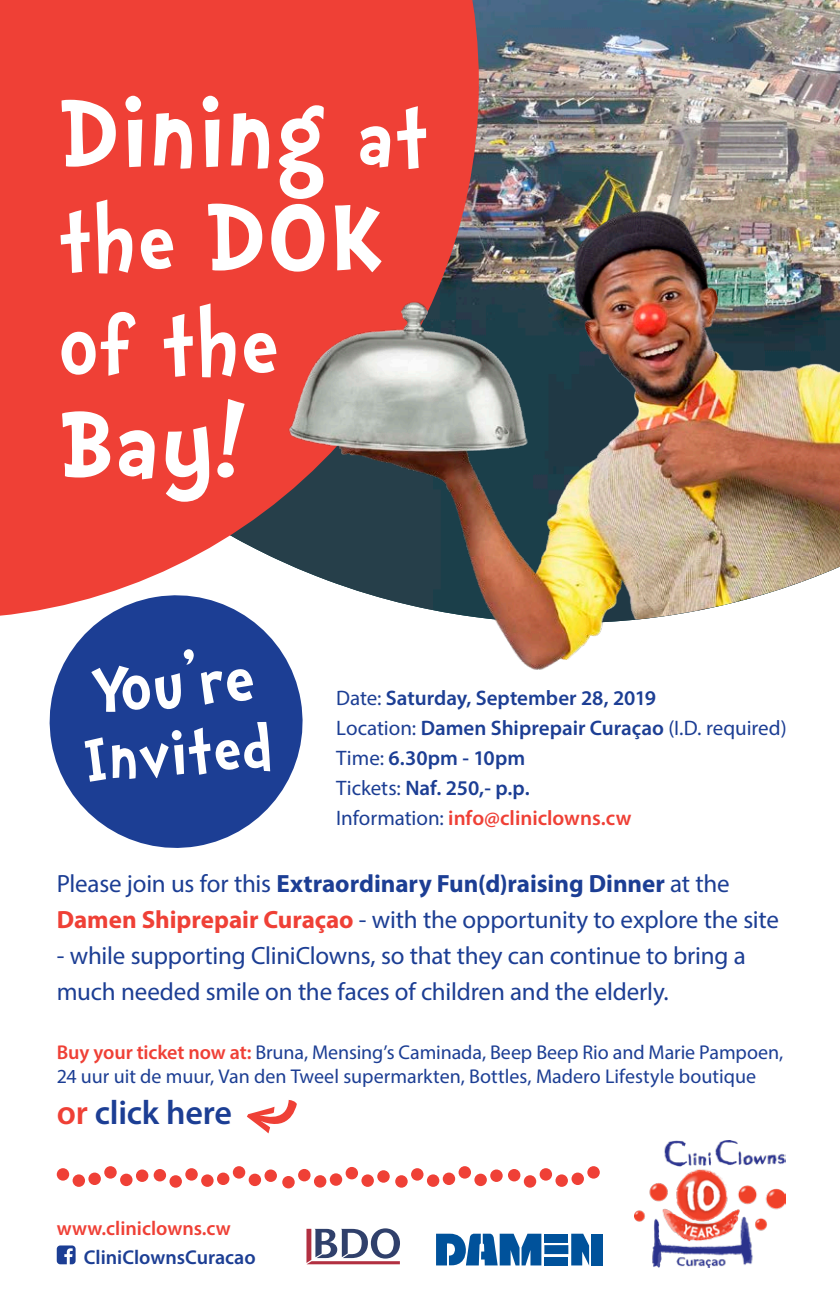
<style>
.page{position:relative;width:840px;height:1304px;background:#fff}
.page>*{position:absolute;margin:0;border:0;box-sizing:border-box;transform-origin:0 0}
.t1{font:700 119.2px "Doctor Soos";color:#fff}
.t2{font:700 100px "Doctor Soos";color:#fff}
.t3{font:700 79.8px "Doctor Soos";color:#fff}
.t4{font:700 74.4px "Doctor Soos";color:#fff}
.t5{font:600 34px "Myriad Pro";letter-spacing:-.01em;color:#1c3e94}
.t6{font:25px/36px "Myriad Pro";letter-spacing:-.01em;color:#1c3e94}
.t7{font:700 25px "Myriad Pro";color:#1c3e94}
.t8{font:600 21px "Myriad Pro";color:#1c3e94}
.t9{font:21px "Myriad Pro";letter-spacing:-.005em;color:#1c3e94}
.t10{font:600 21px "Myriad Pro";color:#ef4036}
.t11{font:20px/24px "Myriad Pro";color:#1c3e94}
.t12{font:600 20px "Myriad Pro";color:#ef4036}
.t13{font:600 20px "Myriad Pro";color:#1c3e94}
.s1{font-size:100px}
.s2{font-size:119.2px}
.s3{font-weight:400}
.s4{font-weight:600}
.s5{font-weight:400;color:#1c3e94}
.s6{font-weight:700;color:#ef4036}
.s7{font-weight:600;color:#ef4036}
.s8{color:#ef4036}
</style>
<div class="page">
<img style="left:478px;top:0;width:361px;height:173px">
<div style="left:0;top:0;width:478px;height:616px;background:#ef4036"></div>
<div style="left:555px;top:1174px;width:12px;height:13px;background:#ef4036;border-radius:50%"></div>
<div style="left:539px;top:1168px;width:12px;height:13px;background:#ef4036;border-radius:50%"></div>
<div style="left:523px;top:1175px;width:13px;height:13px;background:#ef4036;border-radius:50%"></div>
<div style="left:507px;top:1169px;width:13px;height:12px;background:#ef4036;border-radius:50%"></div>
<div style="left:426px;top:1174px;width:13px;height:13px;background:#ef4036;border-radius:50%"></div>
<div style="left:474px;top:1174px;width:12px;height:12px;background:#ef4036;border-radius:50%"></div>
<div style="left:411px;top:1168px;width:12px;height:13px;background:#ef4036;border-radius:50%"></div>
<div style="left:395px;top:1175px;width:12px;height:13px;background:#ef4036;border-radius:50%"></div>
<div style="left:458px;top:1166px;width:12px;height:13px;background:#ef4036;border-radius:50%"></div>
<div style="left:442px;top:1173px;width:13px;height:12px;background:#ef4036;border-radius:50%"></div>
<div style="left:490px;top:1169px;width:12px;height:13px;background:#ef4036;border-radius:50%"></div>
<div style="left:201px;top:1174px;width:12px;height:13px;background:#ef4036;border-radius:50%"></div>
<div style="left:248px;top:1174px;width:13px;height:12px;background:#ef4036;border-radius:50%"></div>
<div style="left:185px;top:1168px;width:13px;height:13px;background:#ef4036;border-radius:50%"></div>
<div style="left:169px;top:1175px;width:13px;height:13px;background:#ef4036;border-radius:50%"></div>
<div style="left:153px;top:1169px;width:13px;height:12px;background:#ef4036;border-radius:50%"></div>
<div style="left:233px;top:1166px;width:12px;height:13px;background:#ef4036;border-radius:50%"></div>
<div style="left:217px;top:1173px;width:12px;height:12px;background:#ef4036;border-radius:50%"></div>
<div style="left:264px;top:1169px;width:13px;height:13px;background:#ef4036;border-radius:50%"></div>
<div style="left:314px;top:1175px;width:12px;height:13px;background:#ef4036;border-radius:50%"></div>
<div style="left:361px;top:1174px;width:12px;height:13px;background:#ef4036;border-radius:50%"></div>
<div style="left:298px;top:1169px;width:12px;height:12px;background:#ef4036;border-radius:50%"></div>
<div style="left:282px;top:1176px;width:12px;height:12px;background:#ef4036;border-radius:50%"></div>
<div style="left:345px;top:1167px;width:13px;height:12px;background:#ef4036;border-radius:50%"></div>
<div style="left:329px;top:1173px;width:13px;height:13px;background:#ef4036;border-radius:50%"></div>
<div style="left:377px;top:1170px;width:12px;height:13px;background:#ef4036;border-radius:50%"></div>
<div style="left:73px;top:1174px;width:12px;height:13px;background:#ef4036;border-radius:50%"></div>
<div style="left:120px;top:1174px;width:12px;height:12px;background:#ef4036;border-radius:50%"></div>
<div style="left:57px;top:1168px;width:12px;height:13px;background:#ef4036;border-radius:50%"></div>
<div style="left:104px;top:1166px;width:13px;height:13px;background:#ef4036;border-radius:50%"></div>
<div style="left:88px;top:1173px;width:13px;height:12px;background:#ef4036;border-radius:50%"></div>
<div style="left:136px;top:1169px;width:12px;height:13px;background:#ef4036;border-radius:50%"></div>
<div style="left:587px;top:1166px;width:12px;height:13px;background:#ef4036;border-radius:50%"></div>
<div style="left:571px;top:1173px;width:12px;height:12px;background:#ef4036;border-radius:50%"></div>
<svg style="left:57px;top:1245px;width:19px;height:19px"></svg>
<svg style="left:306px;top:1228px;width:94px;height:36px"></svg>
<img style="left:257px;top:173px;width:582px;height:497px">
<svg style="left:40px;top:586px;width:272px;height:262px;fill:#1c3e94"></svg>
<img style="left:634px;top:1141px;width:151px;height:127px">
<svg style="left:571px;top:1234px;width:17px;height:31px"></svg>
<svg style="left:436px;top:1234px;width:105px;height:32px"></svg>
<div style="left:544px;top:1234px;width:24px;height:9px;background:#00529b"></div>
<div style="left:544px;top:1245px;width:24px;height:9px;background:#00529b"></div>
<div style="left:544px;top:1256px;width:24px;height:9px;background:#00529b"></div>
<div style="left:590px;top:1234px;width:12px;height:31px;background:#00529b"></div>
<svg style="left:247px;top:1100px;width:50px;height:34px"></svg>
<p class="t1" style="left:58px;top:73px;width:372px">Dining <span class="s1">at</span></p>
<p class="t2" style="left:58px;top:192px;width:327px">the <span class="s2">DOK</span></p>
<p class="t2" style="left:58px;top:295px;width:222px">of the</p>
<p class="t1" style="left:58px;top:384px;width:191px">Bay!</p>
<p class="t3" style="left:88px;top:650px;width:165px;rotate:-4deg">You’re</p>
<p class="t4" style="left:80px;top:722px;width:191px;rotate:-4deg">Invited</p>
<p class="t8" style="left:336px;top:685px;width:321px"><span class="s3">Date:</span> Saturday, September 28, 2019</p>
<p class="t9" style="left:336px;top:715px;width:451px">Location: <span class="s4">Damen Shiprepair Curaçao</span> (I.D. required)</p>
<p class="t8" style="left:336px;top:745px;width:190px"><span class="s3">Time:</span> 6.30pm - 10pm</p>
<p class="t8" style="left:336px;top:775px;width:195px"><span class="s3">Tickets:</span> Naf. 250,- p.p.</p>
<p class="t10" style="left:336px;top:805px;width:296px"><span class="s5">Information:</span> info@cliniclowns.cw</p>
<p class="t7" style="left:57px;top:867px;width:674px"><span class="s3">Please join us for this</span> Extraordinary Fun(d)raising Dinner <span class="s3">at the</span></p>
<p class="t6" style="left:57px;top:901px;width:723px"><span class="s6">Damen Shiprepair Curaçao</span> - with the opportunity to explore the site</p>
<p class="t6" style="left:57px;top:937px;width:690px">- while supporting CliniClowns, so that they can continue to bring a much needed smile on the faces of children and the elderly.</p>
<p class="t11" style="left:57px;top:1040px;width:727px"><span class="s7">Buy your ticket now at:</span> Bruna, Mensing’s Caminada, Beep Beep Rio and Marie Pampoen,<br>24 uur uit de muur, Van den Tweel supermarkten, Bottles, Madero Lifestyle boutique</p>
<p class="t5" style="left:57px;top:1091px;width:177px"><span class="s8">or</span> click here</p>
<p class="t12" style="left:57px;top:1216px;width:175px">www.cliniclowns.cw</p>
<p class="t13" style="left:84px;top:1245px;width:173px">CliniClownsCuracao</p>
</div>
